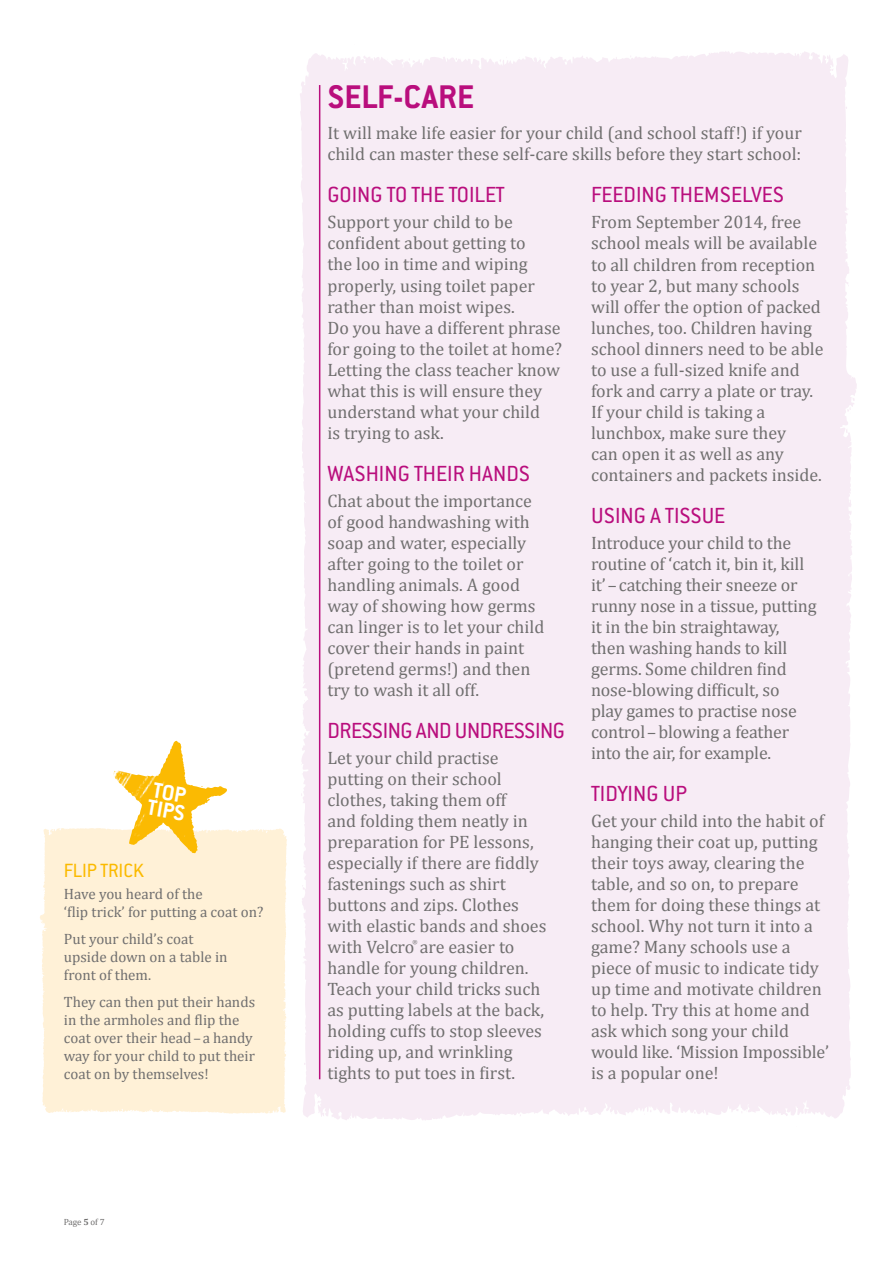
<style>
.page{position:relative;width:893px;height:1263px;background:#fff}
.page>*{position:absolute;margin:0;border:0;box-sizing:border-box;transform-origin:0 0}
.t1{font:700 36px "Conduit ITC Std";color:#b90e7d}
.t2{font:24px "Conduit ITC Std";color:#b90e7d}
.t3{font:24px "Conduit ITC Std";letter-spacing:-.02em;color:#b90e7d}
.t4{font:700 24px/18px "Conduit ITC Std";color:#fff}
.t5{font:21px "Conduit ITC Std";color:#fbba00}
.t6{font:18px/21px "Cambria";color:#706f6f}
.t7{font:15px/18px "Cambria";color:#706f6f}
.t8{font:9px "Cambria";letter-spacing:-.01em;color:#706f6f}
.t9{font:6px "Cambria";color:#706f6f}
.s1{font-weight:700}
</style>
<div class="page">
<div style="left:40px;top:828px;width:247px;height:286px;background:#fff1d7"></div>
<img style="left:113px;top:747px;width:85px;height:106px">
<div style="left:300px;top:51px;width:557px;height:1069px;background:#f7ecf5"></div>
<hr style="left:319px;top:85px;width:1px;height:994px;background:#b90e7d">
<h2 class="t4" style="left:152px;top:780px;width:40px;rotate:10deg">TO P<br>TI PS</h2>
<p class="t5" style="left:64px;top:857px;width:82px">FLIP TRICK</p>
<p class="t7" style="left:64px;top:885px;width:201px">Have you heard of the<br>‘flip trick’ for putting a coat on?</p>
<p class="t7" style="left:64px;top:930px;width:165px">Put your child’s coat upside down on a table in front of them.</p>
<p class="t7" style="left:64px;top:993px;width:193px">They can then put their hands in the armholes and flip the coat over their head – a handy way for your child to put their coat on by themselves!</p>
<p class="t8" style="left:64px;top:1216px;width:43px">Page <span class="s1">5</span> of 7</p>
<h1 class="t1" style="left:327px;top:75px;width:148px">SELF-CARE</h1>
<p class="t6" style="left:327px;top:123px;width:476px">It will make life easier for your child (and school staff!) if your child can master these self-care skills before they start school:</p>
<h2 class="t2" style="left:327px;top:180px;width:179px">GOING TO THE TOILET</h2>
<p class="t6" style="left:327px;top:212px;width:236px">Support your child to be confident about getting to<br>the loo in time and wiping properly, using toilet paper rather than moist wipes.<br>Do you have a different phrase for going to the toilet at home?<br>Letting the class teacher know what this is will ensure they understand what your child<br>is trying to ask.</p>
<h2 class="t2" style="left:327px;top:458px;width:202px">WASHING THEIR HANDS</h2>
<p class="t6" style="left:327px;top:490px;width:218px">Chat about the importance of good handwashing with soap and water, especially after going to the toilet or handling animals. A good way of showing how germs can linger is to let your child cover their hands in paint (pretend germs!) and then try to wash it all off.</p>
<h2 class="t3" style="left:327px;top:716px;width:239px">DRESSING AND UNDRESSING</h2>
<p class="t6" style="left:327px;top:747px;width:220px">Let your child practise putting on their school clothes, taking them off<br>and folding them neatly in preparation for PE lessons, especially if there are fiddly fastenings such as shirt buttons and zips. Clothes with elastic bands and shoes with Velcro are easier to</p>
<p class="t9" style="left:412px;top:939px;width:7px">®</p>
<p class="t6" style="left:327px;top:957px;width:218px">handle for young children.<br>Teach your child tricks such as putting labels at the back, holding cuffs to stop sleeves riding up, and wrinkling tights to put toes in first.</p>
<h2 class="t2" style="left:591px;top:180px;width:193px">FEEDING THEMSELVES</h2>
<p class="t6" style="left:591px;top:212px;width:234px">From September 2014, free school meals will be available to all children from reception to year 2, but many schools will offer the option of packed lunches, too. Children having school dinners need to be able to use a full-sized knife and fork and carry a plate or tray.<br>If your child is taking a lunchbox, make sure they<br>can open it as well as any containers and packets inside.</p>
<h2 class="t2" style="left:591px;top:500px;width:136px">USING A TISSUE</h2>
<p class="t6" style="left:591px;top:532px;width:227px">Introduce your child to the routine of ‘catch it, bin it, kill it’ – catching their sneeze or runny nose in a tissue, putting it in the bin straightaway, then washing hands to kill germs. Some children find nose-blowing difficult, so<br>play games to practise nose control – blowing a feather into the air, for example.</p>
<h2 class="t2" style="left:591px;top:779px;width:97px">TIDYING UP</h2>
<p class="t6" style="left:591px;top:810px;width:239px">Get your child into the habit of hanging their coat up, putting their toys away, clearing the table, and so on, to prepare them for doing these things at school. Why not turn it into a game? Many schools use a piece of music to indicate tidy up time and motivate children to help. Try this at home and ask which song your child would like. ‘Mission Impossible’ is a popular one!</p>
</div>
